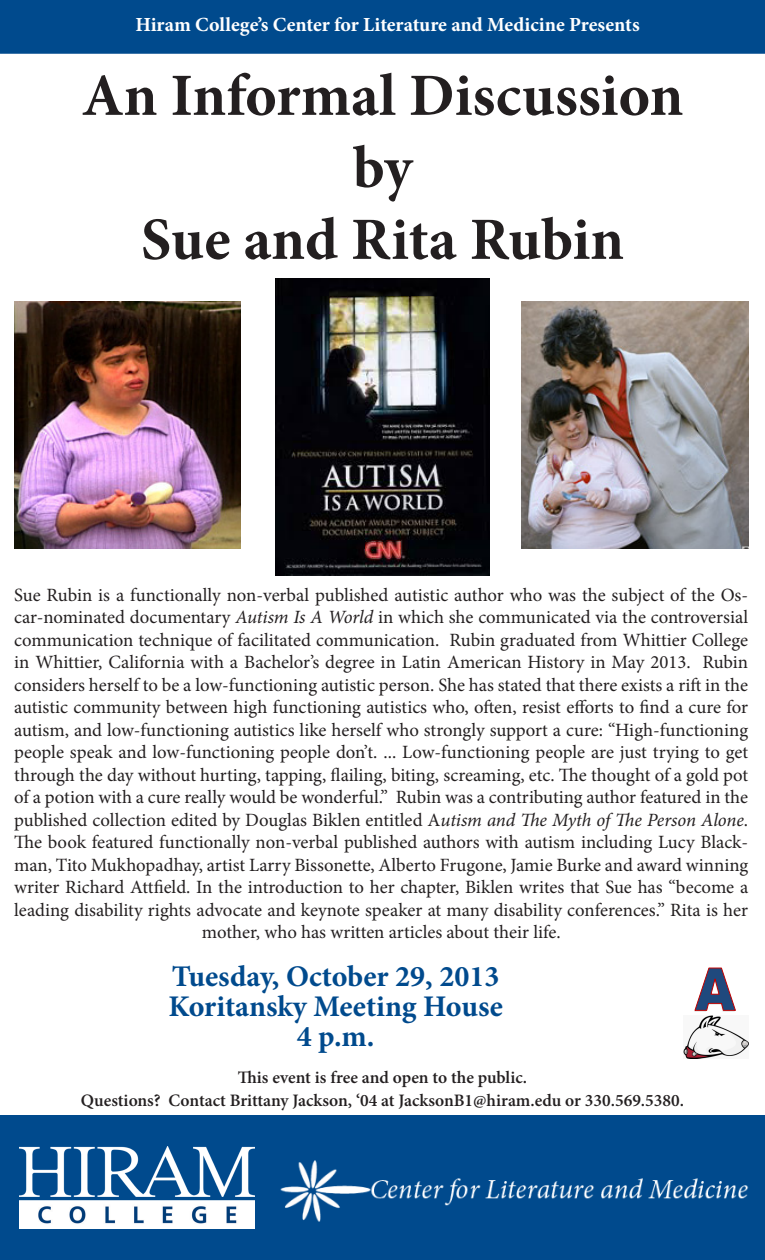
<style>
.page{position:relative;width:765px;height:1260px;background:#fff}
.page>*{position:absolute;margin:0;border:0;box-sizing:border-box;transform-origin:0 0}
.t1{font:700 60px "Minion Pro";color:#231f20}
.t2{font:700 30px "Minion Pro";color:#004a8d}
.t3{font:700 20px "Minion Pro";color:#fff}
.t4{font:18.75px/22.5px "Minion Pro";color:#231f20;text-align:center}
.t5{font:600 17.5px "Minion Pro";color:#231f20}
.s1{font-style:italic}
</style>
<div class="page">
<div style="left:1px;top:1px;width:763px;height:52px;background:#004a8d"></div>
<div style="left:0;top:0;width:765px;height:54px;border:1px solid #004a8d"></div>
<div style="left:1px;top:1116px;width:763px;height:143px;background:#004a8d"></div>
<div style="left:0;top:1115px;width:765px;height:145px;border:1px solid #004a8d"></div>
<img style="left:280px;top:1160px;width:469px;height:62px">
<svg style="left:694px;top:968px;width:42px;height:44px"></svg>
<img style="left:683px;top:1016px;width:65px;height:43px">
<img style="left:19px;top:1147px;width:235px;height:81px">
<img style="left:522px;top:301px;width:226px;height:248px">
<img style="left:14px;top:301px;width:227px;height:248px">
<img style="left:275px;top:278px;width:215px;height:297px">
<p class="t3" style="left:135px;top:10px;width:506px">Hiram College’s Center for Literature and Medicine Presents</p>
<p class="t1" style="left:82px;top:53px;width:603px">An Informal Discussion</p>
<p class="t1" style="left:353px;top:125px;width:61px">by</p>
<p class="t1" style="left:141px;top:197px;width:485px">Sue and Rita Rubin</p>
<p class="t4" style="left:14px;top:584px;width:736px">Sue Rubin is a functionally non-verbal published autistic author who was the subject of the Os&shy;car-nominated documentary <span class="s1">Autism Is A World</span> in which she communicated via the controversial communication technique of facilitated communication. Rubin graduated from Whittier College in Whittier, California with a Bachelor’s degree in Latin American History in May 2013. Rubin considers herself to be a low-functioning autistic person. She has stated that there exists a rift in the autistic community between high functioning autistics who, often, resist efforts to find a cure for autism, and low-functioning autistics like herself who strongly support a cure: “High-functioning people speak and low-functioning people don’t. ... Low-functioning people are just trying to get through the day without hurting, tapping, flailing, biting, screaming, etc. The thought of a gold pot of a potion with a cure really would be wonderful.” Rubin was a contributing author featured in the published collection edited by Douglas Biklen entitled A<span class="s1">utism and The Myth of The Person Alone</span>.<br>The book featured functionally non-verbal published authors with autism including Lucy Black&shy;man, Tito Mukhopadhay, artist Larry Bissonette, Alberto Frugone, Jamie Burke and award winning writer Richard Attfield. In the introduction to her chapter, Biklen writes that Sue has “become a leading disability rights advocate and keynote speaker at many disability conferences.” Rita is her mother, who has written articles about their life.</p>
<p class="t2" style="left:172px;top:956px;width:329px">Tuesday, October 29, 2013</p>
<p class="t2" style="left:168px;top:986px;width:336px">Koritansky Meeting House</p>
<p class="t2" style="left:297px;top:1016px;width:79px">4 p.m.</p>
<p class="t5" style="left:238px;top:1066px;width:291px">This event is free and open to the public.</p>
<p class="t5" style="left:81px;top:1088px;width:605px">Questions? Contact Brittany Jackson, ‘04 at JacksonB1@hiram.edu or 330.569.5380.</p>
</div>
